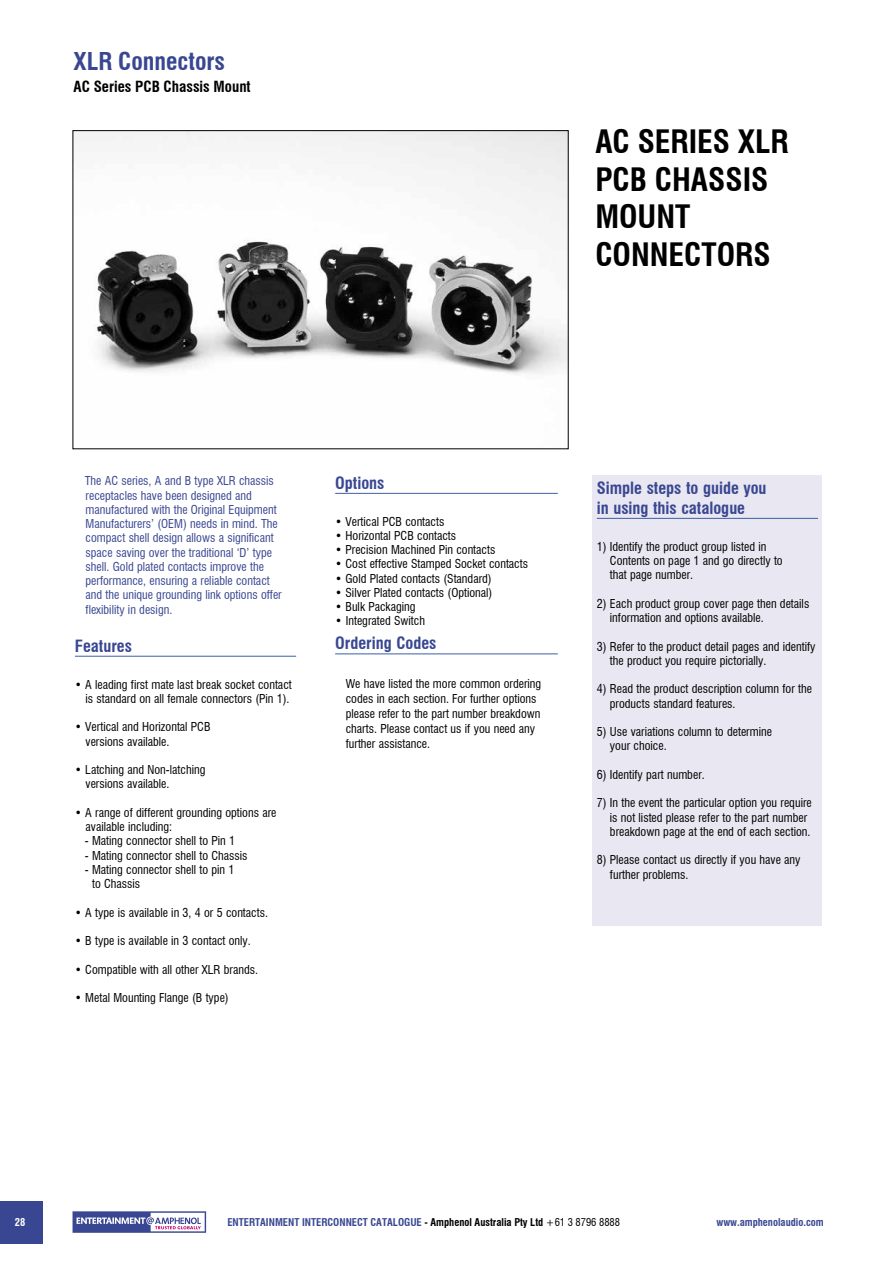
<style>
.page{position:relative;width:893px;height:1263px;background:#fff}
.page>*{position:absolute;margin:0;border:0;box-sizing:border-box;transform-origin:0 0}
.t1{font:700 condensed 31.5px/37.8px "Swiss 721 BT";color:#000}
.t2{font:700 condensed 24px "Swiss 721 BT";color:#394792}
.t3{font:700 condensed 16.5px/19.5px "Swiss 721 BT";color:#394792}
.t4{font:700 condensed 15px "Swiss 721 BT";color:#000}
.t5{font:condensed 12px/14.2px "Swiss 721 BT";color:#000}
.t6{font:condensed 12px/14.2px "Swiss 721 BT";color:#394792}
.t7{font:700 condensed 10.5px "Swiss 721 BT";color:#394792}
.t8{font:700 condensed 10.5px "Swiss 721 BT";color:#fff}
.s1{color:#000}
.s2{font-weight:400;color:#000}
</style>
<div class="page">
<div style="left:0;top:1201px;width:43px;height:42px;background:#394792"></div>
<svg style="left:73px;top:1211px;width:133px;height:22px"></svg>
<div style="left:592px;top:475px;width:230px;height:450px;background:#e9e7f1"></div>
<img style="left:75px;top:132px;width:492px;height:243px">
<div style="left:73px;top:130px;width:496px;height:319px;border:1px solid #000"></div>
<hr style="left:335px;top:493px;width:223px;height:1px;background:#3c60a7">
<hr style="left:335px;top:654px;width:223px;height:1px;background:#3c60a7">
<hr style="left:75px;top:656px;width:221px;height:1px;background:#3c60a7">
<hr style="left:597px;top:518px;width:221px;height:1px;background:#3c60a7">
<h2 class="t2" style="left:74px;top:47px;width:153px">XLR Connectors</h2>
<p class="t4" style="left:74px;top:77px;width:179px">AC Series PCB Chassis Mount</p>
<h1 class="t1" style="left:595px;top:123px;width:195px">AC SERIES XLR<br>PCB CHASSIS<br>MOUNT<br>CONNECTORS</h1>
<p class="t6" style="left:85px;top:474px;width:198px">The AC series, A and B type XLR chassis receptacles have been designed and manufactured with the Original Equipment Manufacturers’ (OEM) needs in mind. The compact shell design allows a significant space saving over the traditional ‘D’ type shell. Gold plated contacts improve the performance, ensuring a reliable contact and the unique grounding link options offer flexibility in design.</p>
<h3 class="t3" style="left:75px;top:636px;width:59px">Features</h3>
<p class="t5" style="left:75px;top:677px;width:218px;text-align:right">• A leading first mate last break socket contact is standard on all female connectors (Pin 1).</p>
<p class="t5" style="left:86px;top:720px;width:127px;text-indent:-11px">• Vertical and Horizontal PCB versions available.</p>
<p class="t5" style="left:86px;top:763px;width:121px;text-indent:-11px">• Latching and Non-latching versions available.</p>
<p class="t5" style="left:86px;top:805px;width:192px;text-indent:-11px">• A range of different grounding options are available including:</p>
<p class="t5" style="left:85px;top:834px;width:152px">- Mating connector shell to Pin 1</p>
<p class="t5" style="left:85px;top:848px;width:164px">- Mating connector shell to Chassis</p>
<p class="t5" style="left:92px;top:862px;width:144px;text-indent:-7px">- Mating connector shell to pin 1 to Chassis</p>
<p class="t5" style="left:75px;top:905px;width:195px">• A type is available in 3, 4 or 5 contacts.</p>
<p class="t5" style="left:75px;top:933px;width:177px">• B type is available in 3 contact only.</p>
<p class="t5" style="left:75px;top:962px;width:185px">• Compatible with all other XLR brands.</p>
<p class="t5" style="left:75px;top:990px;width:155px">• Metal Mounting Flange (B type)</p>
<h3 class="t3" style="left:335px;top:473px;width:51px">Options</h3>
<p class="t5" style="left:335px;top:514px;width:111px">• Vertical PCB contacts</p>
<p class="t5" style="left:335px;top:528px;width:123px">• Horizontal PCB contacts</p>
<p class="t5" style="left:335px;top:543px;width:162px">• Precision Machined Pin contacts</p>
<p class="t5" style="left:335px;top:557px;width:194px">• Cost effective Stamped Socket contacts</p>
<p class="t5" style="left:335px;top:571px;width:158px">• Gold Plated contacts (Standard)</p>
<p class="t5" style="left:335px;top:585px;width:159px">• Silver Plated contacts (Optional)</p>
<p class="t5" style="left:335px;top:600px;width:82px">• Bulk Packaging</p>
<p class="t5" style="left:335px;top:614px;width:91px">• Integrated Switch</p>
<h3 class="t3" style="left:335px;top:633px;width:103px">Ordering Codes</h3>
<p class="t5" style="left:346px;top:676px;width:197px;line-height:15px">We have listed the more common ordering codes in each section. For further options please refer to the part number breakdown charts. Please contact us if you need any further assistance.</p>
<h3 class="t3" style="left:597px;top:478px;width:171px">Simple steps to guide you in using this catalogue</h3>
<p class="t5" style="left:610px;top:539px;width:174px;text-indent:-13px">1) Identify the product group listed in<br>Contents on page 1 and go directly to that page number.</p>
<p class="t5" style="left:610px;top:596px;width:201px;text-indent:-13px">2) Each product group cover page then details information and options available.</p>
<p class="t5" style="left:610px;top:639px;width:207px;text-indent:-13px">3) Refer to the product detail pages and identify the product you require pictorially.</p>
<p class="t5" style="left:610px;top:682px;width:204px;text-indent:-13px">4) Read the product description column for the products standard features.</p>
<p class="t5" style="left:610px;top:724px;width:164px;text-indent:-13px">5) Use variations column to determine your choice.</p>
<p class="t5" style="left:597px;top:767px;width:109px">6) Identify part number.</p>
<p class="t5" style="left:610px;top:796px;width:203px;text-indent:-13px">7) In the event the particular option you require is not listed please refer to the part number breakdown page at the end of each section.</p>
<p class="t5" style="left:610px;top:853px;width:192px;text-indent:-13px">8) Please contact us directly if you have any further problems.</p>
<p class="t8" style="left:15px;top:1216px;width:12px">28</p>
<p class="t7" style="left:227px;top:1216px;width:394px">ENTERTAINMENT INTERCONNECT CATALOGUE <span class="s1">- Amphenol Australia Pty Ltd</span> <span class="s2">+61 3 8796 8888</span></p>
<p class="t7" style="left:716px;top:1216px;width:109px">www.amphenolaudio.com</p>
</div>
